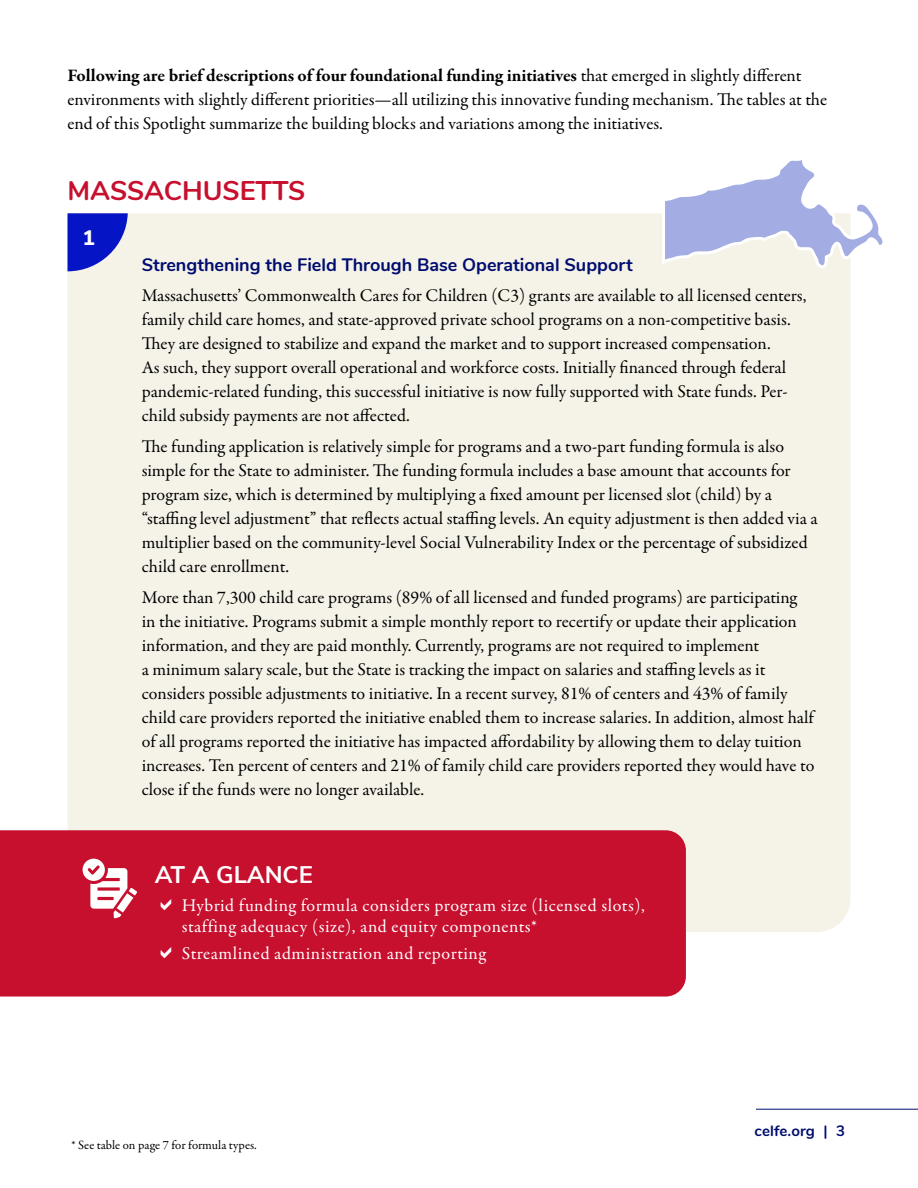
<style>
.page{position:relative;width:918px;height:1188px;background:#fff}
.page>*{position:absolute;margin:0;border:0;box-sizing:border-box;transform-origin:0 0}
.t1{font:700 27px "Nunito";color:#c70f2e}
.t2{font:700 24px "Nunito Sans";color:#fff}
.t3{font:800 20.85px "Nunito Sans";color:#fff}
.t4{font:18px/24px "Garamond Premr Pro";color:#000}
.t5{font:18px/21px "Garamond Premr Pro";letter-spacing:.03em;color:#fff}
.t6{font:700 18px "Nunito";color:#000d6e}
.t7{font:700 15px "Nunito";letter-spacing:.01em;color:#000d6e}
.t8{font:12.75px "Garamond Premr Pro";color:#000}
.s1{font-weight:700}
</style>
<div class="page">
<hr style="left:756px;top:1109px;width:162px;height:1px;background:#000d6e">
<div style="left:68px;top:213px;width:782px;height:719px;background:#f5f2e8"></div>
<svg style="left:68px;top:213px;width:60px;height:58px;background:#3b46cc"></svg>
<svg style="left:660px;top:160px;width:223px;height:108px"></svg>
<div style="left:0;top:830px;width:686px;height:167px;background:#c70f2e"></div>
<svg style="left:83px;top:859px;width:54px;height:60px"></svg>
<svg style="left:161px;top:898px;width:10px;height:12px"></svg>
<svg style="left:161px;top:947px;width:10px;height:12px"></svg>
<p class="t4" style="left:68px;top:63px;width:761px"><span class="s1">Following are brief descriptions of four foundational funding initiatives</span> that emerged in slightly different environments with slightly different priorities—all utilizing this innovative funding mechanism. The tables at the end of this Spotlight summarize the building blocks and variations among the initiatives.</p>
<h1 class="t1" style="left:68px;top:170px;width:239px">MASSACHUSETTS</h1>
<p class="t3" style="left:83px;top:223px;width:14px">1</p>
<p class="t6" style="left:142px;top:251px;width:493px">Strengthening the Field Through Base Operational Support</p>
<p class="t4" style="left:142px;top:284px;width:666px">Massachusetts’ Commonwealth Cares for Children (C3) grants are available to all licensed centers, family child care homes, and state-approved private school programs on a non-competitive basis.<br>They are designed to stabilize and expand the market and to support increased compensation.<br>As such, they support overall operational and workforce costs. Initially financed through federal pandemic-related funding, this successful initiative is now fully supported with State funds. Per&shy;child subsidy payments are not affected.</p>
<p class="t4" style="left:142px;top:435px;width:677px">The funding application is relatively simple for programs and a two-part funding formula is also simple for the State to administer. The funding formula includes a base amount that accounts for program size, which is determined by multiplying a fixed amount per licensed slot (child) by a “staffing level adjustment” that reflects actual staffing levels. An equity adjustment is then added via a multiplier based on the community-level Social Vulnerability Index or the percentage of subsidized child care enrollment.</p>
<p class="t4" style="left:142px;top:586px;width:674px">More than 7,300 child care programs (89% of all licensed and funded programs) are participating in the initiative. Programs submit a simple monthly report to recertify or update their application information, and they are paid monthly. Currently, programs are not required to implement<br>a minimum salary scale, but the State is tracking the impact on salaries and staffing levels as it considers possible adjustments to initiative. In a recent survey, 81% of centers and 43% of family child care providers reported the initiative enabled them to increase salaries. In addition, almost half of all programs reported the initiative has impacted affordability by allowing them to delay tuition increases. Ten percent of centers and 21% of family child care providers reported they would have to close if the funds were no longer available.</p>
<h2 class="t2" style="left:155px;top:857px;width:160px">AT A GLANCE</h2>
<p class="t5" style="left:182px;top:895px;width:464px">Hybrid funding formula considers program size (licensed slots), staffing adequacy (size), and equity components*</p>
<p class="t5" style="left:182px;top:944px;width:306px">Streamlined administration and reporting</p>
<p class="t8" style="left:71px;top:1138px;width:187px">* See table on page 7 for formula types.</p>
<p class="t7" style="left:755px;top:1119px;width:92px">celfe.org | 3</p>
</div>
